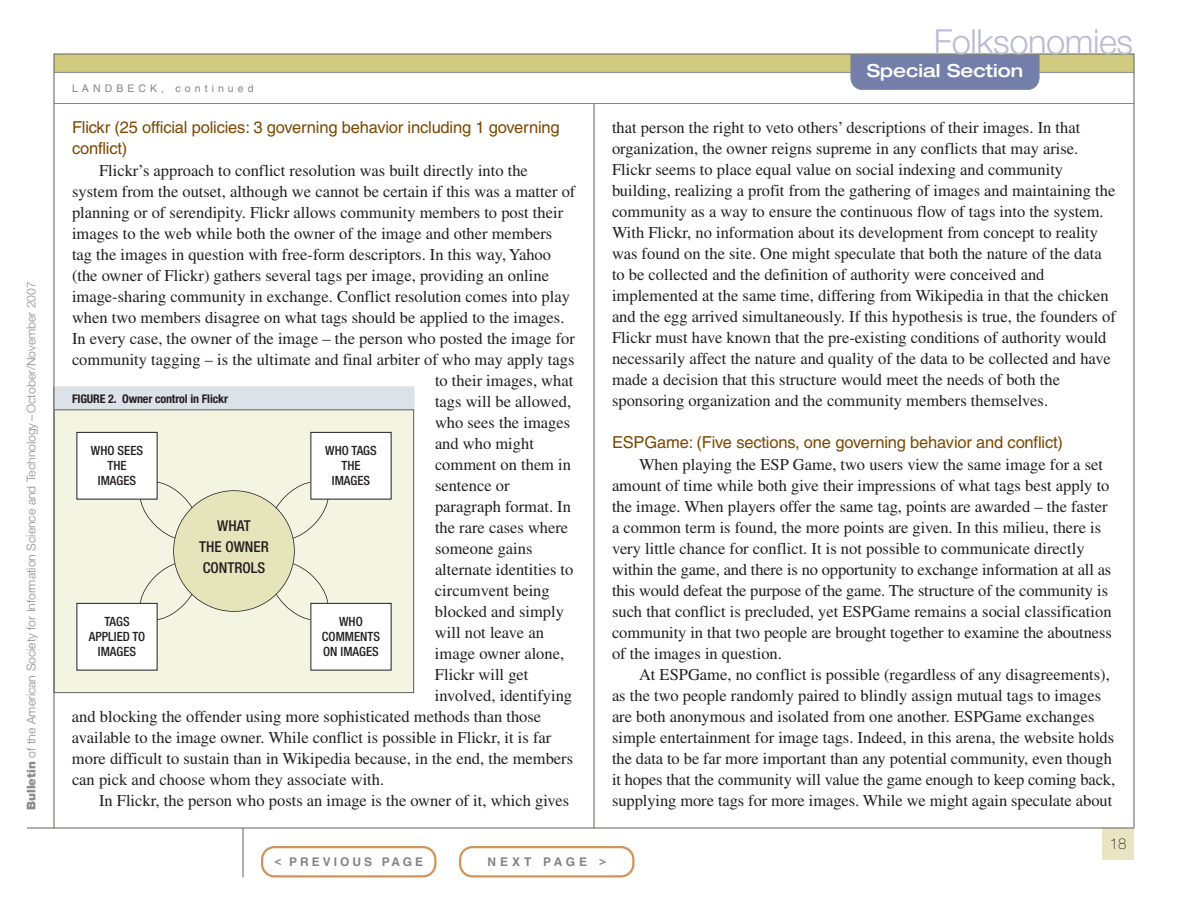
<style>
.page{position:relative;width:1188px;height:918px;background:#fff}
.page>*{position:absolute;margin:0;border:0;box-sizing:border-box;transform-origin:0 0}
.t1{font:300 34.5px "Helvetica Neue";letter-spacing:-.015em;color:#b8bbd3}
.t2{font:500 expanded 18px "Helvetica Neue";color:#fff}
.t3{font:16.5px/21px "Times";color:#231f20}
.t4{font:16.5px/21px "Helvetica";letter-spacing:-.01em;color:#7c4800}
.t5{font:500 condensed 15px/21px "Helvetica Neue";color:#231f20;text-align:center}
.t6{font:100 15px "Helvetica Neue";color:#231f20}
.t7{font:500 condensed 12.75px/15px "Helvetica Neue";color:#231f20;text-align:center}
.t8{font:300 12px "Helvetica Neue";letter-spacing:-.005em;color:#8a8e87}
.t9{font:700 condensed 12px "Helvetica Neue";letter-spacing:-.01em;color:#231f20}
.t10{font:700 12px "Helvetica";letter-spacing:.25em;color:#818685}
.t11{font:700 12px "Helvetica";letter-spacing:.335em;color:#818685}
.t12{font:10.5px "Helvetica";letter-spacing:.39em;color:#818685}
.s1{font-weight:900}
</style>
<div class="page">
<div style="left:54px;top:387px;width:360px;height:306px;background:#f4f4e2"></div>
<div style="left:54px;top:388px;width:359px;height:22px;background:#dde1e8"></div>
<hr style="left:54px;top:409px;width:360px;height:1px;background:#5e6159">
<svg style="left:266px;top:482px;width:63px;height:61px"></svg>
<svg style="left:140px;top:482px;width:63px;height:61px"></svg>
<svg style="left:136px;top:559px;width:66px;height:61px"></svg>
<svg style="left:266px;top:559px;width:67px;height:61px"></svg>
<div style="left:174px;top:491px;width:120px;height:120px;background:#e6e4bb;border-radius:50%"></div>
<div style="left:173px;top:490px;width:122px;height:122px;border:2px solid #231f20;border-radius:50%"></div>
<div style="left:54px;top:54px;width:1080px;height:18px;background:#d0cb80"></div>
<hr style="left:54px;top:72px;width:1080px;height:1px;background:#818685">
<hr style="left:54px;top:54px;width:1080px;height:1px;background:#5e6159">
<div style="left:1102px;top:828px;width:32px;height:32px;background:#e9e5c3"></div>
<hr style="left:243px;top:828px;width:1px;height:50px;background:#5e6159">
<hr style="left:27px;top:828px;width:1107px;height:1px;background:#5e6159">
<hr style="left:54px;top:54px;width:1px;height:774px;background:#5e6159">
<hr style="left:1134px;top:54px;width:1px;height:774px;background:#5e6159">
<svg style="left:850px;top:54px;width:190px;height:36px;background:#7581a9"></svg>
<hr style="left:594px;top:104px;width:1px;height:724px;background:#5e6159">
<hr style="left:54px;top:103px;width:1080px;height:1px;background:#818685">
<svg style="left:459px;top:846px;width:175px;height:32px"></svg>
<svg style="left:261px;top:846px;width:175px;height:32px"></svg>
<div style="left:77px;top:432px;width:80px;height:67px;background:#fff"></div>
<div style="left:311px;top:432px;width:80px;height:67px;background:#fff"></div>
<div style="left:77px;top:603px;width:80px;height:67px;background:#fff"></div>
<div style="left:311px;top:603px;width:80px;height:67px;background:#fff"></div>
<p class="t8" style="left:27px;top:810px;width:530px;rotate:-90deg"><span class="s1">Bulletin</span> of the American Society for Information Science and Technology – October/November 2007</p>
<h1 class="t1" style="left:934px;top:29px;width:201px">Folksonomies</h1>
<p class="t12" style="left:72px;top:85px;width:183px">LANDBECK, continued</p>
<p class="t4" style="left:72px;top:119px;width:489px">Flickr (25 official policies: 3 governing behavior including 1 governing conflict)</p>
<p class="t3" style="left:99px;top:162px;width:430px">Flickr’s approach to conflict resolution was built directly into the</p>
<p class="t3" style="left:72px;top:183px;width:505px">system from the outset, although we cannot be certain if this was a matter of</p>
<p class="t3" style="left:72px;top:204px;width:493px">planning or of serendipity. Flickr allows community members to post their</p>
<p class="t3" style="left:72px;top:225px;width:482px">images to the web while both the owner of the image and other members</p>
<p class="t3" style="left:72px;top:246px;width:481px">tag the images in question with free-form descriptors. In this way, Yahoo</p>
<p class="t3" style="left:72px;top:267px;width:479px">(the owner of Flickr) gathers several tags per image, providing an online</p>
<p class="t3" style="left:72px;top:288px;width:499px">image-sharing community in exchange. Conflict resolution comes into play</p>
<p class="t3" style="left:72px;top:309px;width:494px">when two members disagree on what tags should be applied to the images.</p>
<p class="t3" style="left:72px;top:330px;width:505px">In every case, the owner of the image – the person who posted the image for</p>
<p class="t3" style="left:72px;top:351px;width:504px">community tagging – is the ultimate and final arbiter of who may apply tags</p>
<p class="t3" style="left:435px;top:372px;width:140px">to their images, what</p>
<p class="t3" style="left:435px;top:393px;width:138px">tags will be allowed,</p>
<p class="t3" style="left:435px;top:414px;width:137px">who sees the images</p>
<p class="t3" style="left:435px;top:435px;width:100px">and who might</p>
<p class="t3" style="left:435px;top:456px;width:138px">comment on them in</p>
<p class="t3" style="left:435px;top:477px;width:76px">sentence or</p>
<p class="t3" style="left:435px;top:498px;width:138px">paragraph format. In</p>
<p class="t3" style="left:435px;top:519px;width:135px">the rare cases where</p>
<p class="t3" style="left:435px;top:540px;width:99px">someone gains</p>
<p class="t3" style="left:435px;top:561px;width:140px">alternate identities to</p>
<p class="t3" style="left:435px;top:582px;width:116px">circumvent being</p>
<p class="t3" style="left:435px;top:603px;width:131px">blocked and simply</p>
<p class="t3" style="left:435px;top:624px;width:110px">will not leave an</p>
<p class="t3" style="left:435px;top:645px;width:131px">image owner alone,</p>
<p class="t3" style="left:435px;top:666px;width:95px">Flickr will get</p>
<p class="t3" style="left:435px;top:687px;width:139px">involved, identifying</p>
<p class="t3" style="left:72px;top:708px;width:471px">and blocking the offender using more sophisticated methods than those</p>
<p class="t3" style="left:72px;top:729px;width:481px">available to the image owner. While conflict is possible in Flickr, it is far</p>
<p class="t3" style="left:72px;top:750px;width:503px">more difficult to sustain than in Wikipedia because, in the end, the members</p>
<p class="t3" style="left:72px;top:771px;width:314px">can pick and choose whom they associate with.</p>
<p class="t3" style="left:99px;top:792px;width:472px">In Flickr, the person who posts an image is the owner of it, which gives</p>
<p class="t9" style="left:72px;top:394px;width:158px">FIGURE 2. Owner control in Flickr</p>
<p class="t7" style="left:91px;top:444px;width:54px">WHO SEES<br>THE<br>IMAGES</p>
<p class="t7" style="left:325px;top:444px;width:53px">WHO TAGS<br>THE<br>IMAGES</p>
<p class="t5" style="left:199px;top:516px;width:71px">WHAT<br>THE OWNER<br>CONTROLS</p>
<p class="t7" style="left:89px;top:615px;width:58px">TAGS<br>APPLIED TO<br>IMAGES</p>
<p class="t7" style="left:322px;top:615px;width:60px">WHO<br>COMMENTS<br>ON IMAGES</p>
<p class="t2" style="left:867px;top:65px;width:158px">Special Section</p>
<p class="t3" style="left:612px;top:119px;width:505px">that person the right to veto others’ descriptions of their images. In that organization, the owner reigns supreme in any conflicts that may arise.<br>Flickr seems to place equal value on social indexing and community building, realizing a profit from the gathering of images and maintaining the community as a way to ensure the continuous flow of tags into the system.<br>With Flickr, no information about its development from concept to reality was found on the site. One might speculate that both the nature of the data to be collected and the definition of authority were conceived and implemented at the same time, differing from Wikipedia in that the chicken and the egg arrived simultaneously. If this hypothesis is true, the founders of Flickr must have known that the pre-existing conditions of authority would necessarily affect the nature and quality of the data to be collected and have made a decision that this structure would meet the needs of both the sponsoring organization and the community members themselves.</p>
<p class="t4" style="left:612px;top:433px;width:452px">ESPGame: (Five sections, one governing behavior and conflict)</p>
<p class="t3" style="left:612px;top:455px;width:501px;text-indent:27px">When playing the ESP Game, two users view the same image for a set amount of time while both give their impressions of what tags best apply to the image. When players offer the same tag, points are awarded – the faster a common term is found, the more points are given. In this milieu, there is very little chance for conflict. It is not possible to communicate directly within the game, and there is no opportunity to exchange information at all as this would defeat the purpose of the game. The structure of the community is such that conflict is precluded, yet ESPGame remains a social classification community in that two people are brought together to examine the aboutness of the images in question.</p>
<p class="t3" style="left:612px;top:665px;width:505px;text-indent:27px">At ESPGame, no conflict is possible (regardless of any disagreements), as the two people randomly paired to blindly assign mutual tags to images are both anonymous and isolated from one another. ESPGame exchanges simple entertainment for image tags. Indeed, in this arena, the website holds the data to be far more important than any potential community, even though it hopes that the community will value the game enough to keep coming back, supplying more tags for more images. While we might again speculate about</p>
<p class="t6" style="left:1110px;top:838px;width:18px">18</p>
<p class="t10" style="left:274px;top:857px;width:150px">&lt; PREVIOUS PAGE</p>
<p class="t11" style="left:487px;top:857px;width:120px">NEXT PAGE &gt;</p>
</div>
